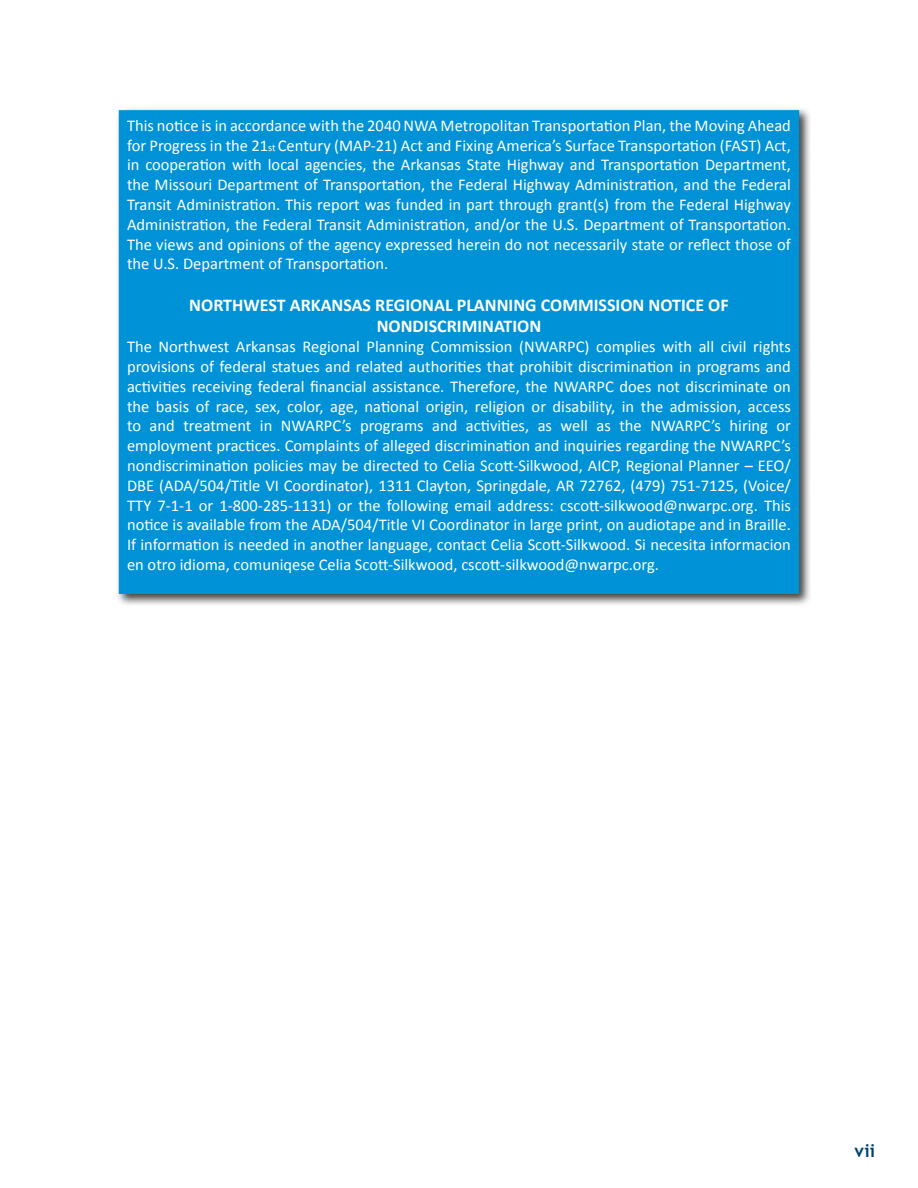
<style>
.page{position:relative;width:918px;height:1188px;background:#fff}
.page>*{position:absolute;margin:0;border:0;box-sizing:border-box;transform-origin:0 0}
.t1{font:700 18px/21.6px "Calibri";color:#fff;text-align:center}
.t2{font:700 18px "Trebuchet MS";color:#004574}
.t3{font:16.5px/19.8px "Calibri";color:#fff;text-align:justify}
.s1{font-size:10.5px}
</style>
<div class="page">
<div style="left:115px;top:107px;width:697px;height:500px;background:#000;opacity:.75"></div>
<div style="left:120px;top:111px;width:678px;height:482px;background:#0092d7"></div>
<div style="left:119px;top:110px;width:680px;height:484px;border:2px solid #0092d7"></div>
<p class="t3" style="left:127px;top:115px;width:665px">This notice is in accordance with the 2040 NWA Metropolitan Transportation Plan, the Moving Ahead for Progress in the 21<span class="s1">st</span> Century (MAP-21) Act and Fixing America’s Surface Transportation (FAST) Act, in cooperation with local agencies, the Arkansas State Highway and Transportation Department, the Missouri Department of Transportation, the Federal Highway Administration, and the Federal Transit Administration. This report was funded in part through grant(s) from the Federal Highway Administration, the Federal Transit Administration, and/or the U.S. Department of Transportation.<br>The views and opinions of the agency expressed herein do not necessarily state or reflect those of the U.S. Department of Transportation.</p>
<p class="t1" style="left:189px;top:294px;width:541px">NORTHWEST ARKANSAS REGIONAL PLANNING COMMISSION NOTICE OF<br>NONDISCRIMINATION</p>
<p class="t3" style="left:127px;top:337px;width:665px">The Northwest Arkansas Regional Planning Commission (NWARPC) complies with all civil rights provisions of federal statues and related authorities that prohibit discrimination in programs and activities receiving federal financial assistance. Therefore, the NWARPC does not discriminate on the basis of race, sex, color, age, national origin, religion or disability, in the admission, access to and treatment in NWARPC’s programs and activities, as well as the NWARPC’s hiring or employment practices. Complaints of alleged discrimination and inquiries regarding the NWARPC’s nondiscrimination policies may be directed to Celia Scott-Silkwood, AICP, Regional Planner – EEO/ DBE (ADA/504/Title VI Coordinator), 1311 Clayton, Springdale, AR 72762, (479) 751-7125, (Voice/ TTY 7-1-1 or 1-800-285-1131) or the following email address: cscott-silkwood@nwarpc.org. This notice is available from the ADA/504/Title VI Coordinator in large print, on audiotape and in Braille.<br>If information is needed in another language, contact Celia Scott-Silkwood. Si necesita informacion en otro idioma, comuniqese Celia Scott-Silkwood, cscott-silkwood@nwarpc.org.</p>
<p class="t2" style="left:855px;top:1139px;width:22px">vii</p>
</div>
